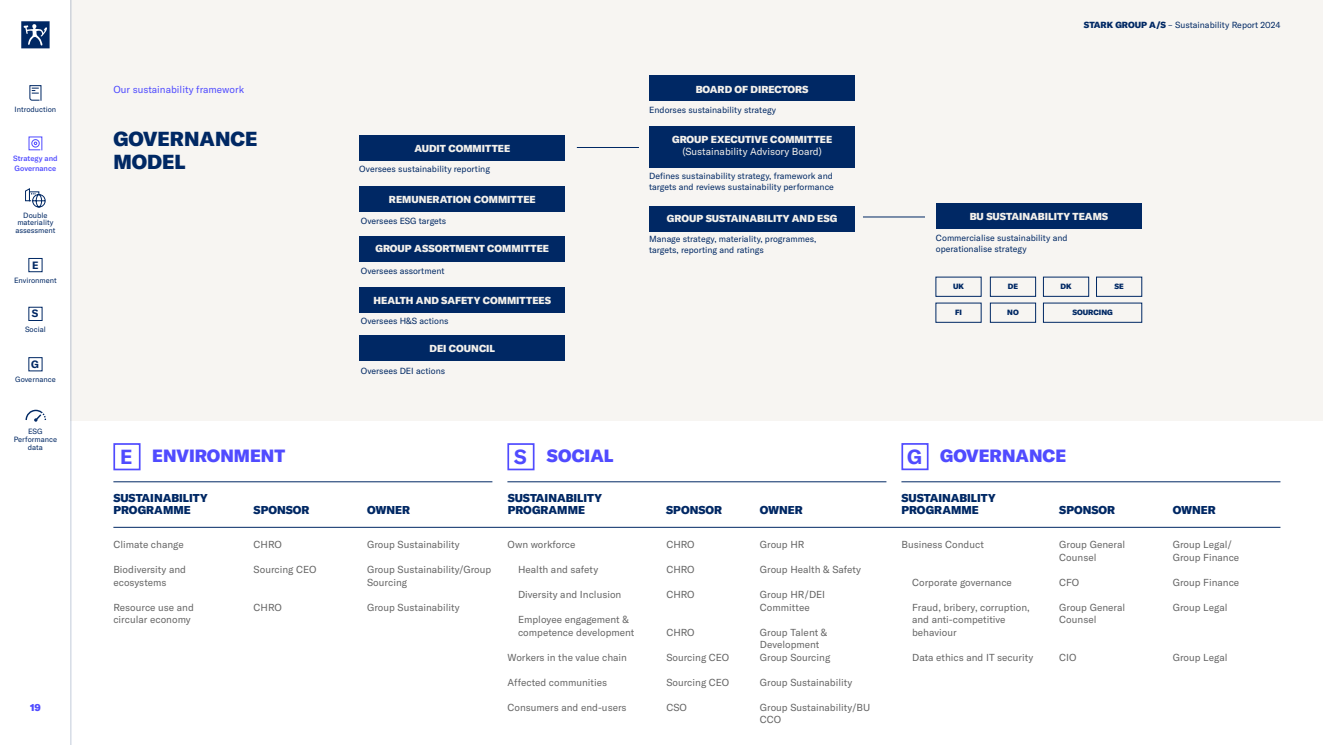
<style>
.page{position:relative;width:1323px;height:745px;background:#fff}
.page>*{position:absolute;margin:0;border:0;box-sizing:border-box;transform-origin:0 0}
.t1{font:700 20.12px "GT America";color:#504bff}
.t2{font:900 20px/22.5px "GT America";color:#002864}
.t3{font:700 20px "GT America";color:#504bff}
.t4{font:900 17.5px "GT America";color:#504bff}
.t5{font:900 11.25px/12.5px "GT America";color:#002864}
.t6{font:700 10.5px "GT America";color:#002864}
.t7{font:10px/12.5px "GT America";color:#666}
.t8{font:900 10px "GT America";color:#f3f0eb}
.t9{font:10px "GT America";color:#f3f0eb}
.t10{font:10px "GT America";color:#504bff}
.t11{font:900 10px "GT America";color:#504bff}
.t12{font:8.75px/11.2px "GT America";color:#002864}
.t13{font:7.5px/7.8px "GT America";color:#002864;text-align:center}
.t14{font:500 7.5px/9.4px "GT America";color:#504bff}
.t15{font:900 7.5px "GT America";color:#002864}
.s1{font-weight:900}
</style>
<div class="page">
<div style="left:71px;top:0;width:1252px;height:420px;background:#f7f5f2"></div>
<div style="left:936px;top:203px;width:206px;height:26px;background:#002864"></div>
<div style="left:649px;top:75px;width:206px;height:26px;background:#002864"></div>
<div style="left:649px;top:206px;width:206px;height:25px;background:#002864"></div>
<div style="left:649px;top:126px;width:206px;height:41px;background:#002864"></div>
<hr style="left:863px;top:217px;width:62px;height:1px;background:#002864">
<div style="left:359px;top:135px;width:206px;height:25px;background:#002864"></div>
<div style="left:359px;top:186px;width:206px;height:26px;background:#002864"></div>
<div style="left:359px;top:236px;width:206px;height:26px;background:#002864"></div>
<div style="left:359px;top:287px;width:206px;height:26px;background:#002864"></div>
<div style="left:359px;top:335px;width:206px;height:26px;background:#002864"></div>
<div style="left:990px;top:277px;width:46px;height:19px;border:1px solid #002864"></div>
<div style="left:1043px;top:277px;width:46px;height:19px;border:1px solid #002864"></div>
<div style="left:990px;top:303px;width:46px;height:19px;border:1px solid #002864"></div>
<hr style="left:577px;top:147px;width:62px;height:1px;background:#002864">
<div style="left:113px;top:443px;width:28px;height:27px;border:2px solid #504bff"></div>
<div style="left:507px;top:443px;width:27px;height:27px;border:2px solid #504bff"></div>
<div style="left:901px;top:443px;width:27px;height:27px;border:2px solid #504bff"></div>
<hr style="left:113px;top:526px;width:1167px;height:1px;background:#002864">
<hr style="left:113px;top:481px;width:379px;height:1px;background:#002864">
<hr style="left:507px;top:481px;width:379px;height:1px;background:#002864">
<hr style="left:901px;top:481px;width:379px;height:1px;background:#002864">
<hr style="left:71px;top:0;width:1px;height:744px;background:#002864">
<svg style="left:21px;top:21px;width:29px;height:27px"></svg>
<svg style="left:28px;top:136px;width:15px;height:15px"></svg>
<svg style="left:29px;top:85px;width:13px;height:16px"></svg>
<div style="left:28px;top:258px;width:15px;height:14px;border:1px solid #002864"></div>
<svg style="left:25px;top:188px;width:21px;height:20px"></svg>
<svg style="left:25px;top:409px;width:22px;height:13px"></svg>
<p class="t13" style="left:15px;top:105px;width:43px">Introduction</p>
<p class="t14" style="left:13px;top:154px;width:46px">Strategy and<br>Governance</p>
<p class="t13" style="left:15px;top:211px;width:42px">Double materiality assessment</p>
<p class="t6" style="left:32px;top:258px;width:8px">E</p>
<p class="t13" style="left:14px;top:276px;width:44px">Environment</p>
<p class="t6" style="left:32px;top:307px;width:8px">S</p>
<p class="t13" style="left:25px;top:325px;width:22px">Social</p>
<p class="t6" style="left:31px;top:357px;width:9px">G</p>
<p class="t13" style="left:15px;top:375px;width:42px">Governance</p>
<p class="t13" style="left:14px;top:427px;width:45px">ESG<br>Performance data</p>
<p class="t11" style="left:30px;top:700px;width:12px">19</p>
<p class="t10" style="left:113px;top:83px;width:132px">Our sustainability framework</p>
<h2 class="t2" style="left:113px;top:127px;width:145px">GOVERNANCE<br>MODEL</h2>
<p class="t8" style="left:414px;top:141px;width:97px">AUDIT COMMITTEE</p>
<p class="t12" style="left:359px;top:163px;width:132px">Oversees sustainability reporting</p>
<p class="t8" style="left:389px;top:192px;width:148px">REMUNERATION COMMITTEE</p>
<p class="t12" style="left:361px;top:215px;width:87px">Oversees ESG targets</p>
<p class="t8" style="left:375px;top:242px;width:175px">GROUP ASSORTMENT COMMITTEE</p>
<p class="t12" style="left:361px;top:265px;width:85px">Oversees assortment</p>
<p class="t8" style="left:373px;top:294px;width:179px">HEALTH AND SAFETY COMMITTEES</p>
<p class="t12" style="left:361px;top:315px;width:89px">Oversees H&amp;S actions</p>
<p class="t8" style="left:429px;top:342px;width:67px">DEI COUNCIL</p>
<p class="t12" style="left:361px;top:365px;width:86px">Oversees DEI actions</p>
<p class="t8" style="left:696px;top:83px;width:114px">BOARD OF DIRECTORS</p>
<p class="t12" style="left:649px;top:104px;width:128px">Endorses sustainability strategy</p>
<p class="t8" style="left:672px;top:133px;width:162px">GROUP EXECUTIVE COMMITTEE</p>
<p class="t9" style="left:682px;top:146px;width:141px">(Sustainability Advisory Board)</p>
<p class="t12" style="left:649px;top:170px;width:186px">Defines sustainability strategy, framework and targets and reviews sustainability performance</p>
<p class="t12" style="left:1084px;top:19px;width:198px"><span class="s1">STARK GROUP A/S</span> – Sustainability Report 2024</p>
<p class="t8" style="left:667px;top:211px;width:172px">GROUP SUSTAINABILITY AND ESG</p>
<p class="t8" style="left:970px;top:210px;width:140px">BU SUSTAINABILITY TEAMS</p>
<p class="t12" style="left:649px;top:233px;width:169px">Manage strategy, materiality, programmes, targets, reporting and ratings</p>
<p class="t12" style="left:936px;top:232px;width:133px">Commercialise sustainability and operationalise strategy</p>
<p class="t15" style="left:953px;top:282px;width:13px">UK</p>
<p class="t15" style="left:1008px;top:282px;width:12px">DE</p>
<p class="t15" style="left:1060px;top:282px;width:13px">DK</p>
<p class="t15" style="left:1114px;top:282px;width:11px">SE</p>
<p class="t15" style="left:955px;top:308px;width:8px">FI</p>
<p class="t15" style="left:1007px;top:308px;width:13px">NO</p>
<p class="t15" style="left:1072px;top:308px;width:42px">SOURCING</p>
<h1 class="t1" style="left:120px;top:443px;width:14px">E</h1>
<h2 class="t3" style="left:514px;top:444px;width:14px">S</h2>
<h2 class="t3" style="left:907px;top:443px;width:16px">G</h2>
<h3 class="t4" style="left:152px;top:444px;width:134px">ENVIRONMENT</h3>
<h3 class="t4" style="left:547px;top:444px;width:68px">SOCIAL</h3>
<h3 class="t4" style="left:940px;top:444px;width:127px">GOVERNANCE</h3>
<p class="t5" style="left:113px;top:491px;width:96px">SUSTAINABILITY<br>PROGRAMME</p>
<p class="t7" style="left:113px;top:538px;width:72px">Climate change</p>
<p class="t7" style="left:113px;top:563px;width:74px">Biodiversity and ecosystems</p>
<p class="t7" style="left:113px;top:600px;width:82px">Resource use and circular economy</p>
<p class="t5" style="left:508px;top:491px;width:96px">SUSTAINABILITY<br>PROGRAMME</p>
<p class="t5" style="left:901px;top:491px;width:96px">SUSTAINABILITY<br>PROGRAMME</p>
<p class="t5" style="left:254px;top:503px;width:57px">SPONSOR</p>
<p class="t5" style="left:367px;top:503px;width:45px">OWNER</p>
<p class="t5" style="left:666px;top:503px;width:57px">SPONSOR</p>
<p class="t5" style="left:760px;top:503px;width:45px">OWNER</p>
<p class="t5" style="left:1059px;top:503px;width:57px">SPONSOR</p>
<p class="t5" style="left:1173px;top:503px;width:45px">OWNER</p>
<p class="t7" style="left:507px;top:538px;width:70px">Own workforce</p>
<p class="t7" style="left:518px;top:563px;width:82px">Health and safety</p>
<p class="t7" style="left:518px;top:588px;width:105px">Diversity and Inclusion</p>
<p class="t7" style="left:518px;top:613px;width:118px">Employee engagement &amp; competence development</p>
<p class="t7" style="left:507px;top:650px;width:121px">Workers in the value chain</p>
<p class="t7" style="left:507px;top:675px;width:101px">Affected communities</p>
<p class="t7" style="left:507px;top:700px;width:121px">Consumers and end-users</p>
<p class="t7" style="left:1173px;top:538px;width:68px">Group Legal/<br>Group Finance</p>
<p class="t7" style="left:1173px;top:575px;width:68px">Group Finance</p>
<p class="t7" style="left:1173px;top:600px;width:56px">Group Legal</p>
<p class="t7" style="left:254px;top:538px;width:30px">CHRO</p>
<p class="t7" style="left:254px;top:563px;width:65px">Sourcing CEO</p>
<p class="t7" style="left:254px;top:600px;width:30px">CHRO</p>
<p class="t7" style="left:367px;top:538px;width:94px">Group Sustainability</p>
<p class="t7" style="left:367px;top:563px;width:126px">Group Sustainability/Group<br>Sourcing</p>
<p class="t7" style="left:367px;top:600px;width:94px">Group Sustainability</p>
<p class="t7" style="left:666px;top:538px;width:30px">CHRO</p>
<p class="t7" style="left:666px;top:563px;width:30px">CHRO</p>
<p class="t7" style="left:666px;top:588px;width:30px">CHRO</p>
<p class="t7" style="left:666px;top:625px;width:30px">CHRO</p>
<p class="t7" style="left:666px;top:650px;width:64px">Sourcing CEO</p>
<p class="t7" style="left:666px;top:675px;width:64px">Sourcing CEO</p>
<p class="t7" style="left:666px;top:700px;width:22px">CSO</p>
<p class="t7" style="left:760px;top:538px;width:46px">Group HR</p>
<p class="t7" style="left:760px;top:563px;width:103px">Group Health &amp; Safety</p>
<p class="t7" style="left:760px;top:588px;width:67px">Group HR/DEI<br>Committee</p>
<p class="t7" style="left:760px;top:625px;width:72px">Group Talent &amp;<br>Development<br>Group Sourcing</p>
<p class="t7" style="left:760px;top:675px;width:94px">Group Sustainability</p>
<p class="t7" style="left:760px;top:700px;width:112px">Group Sustainability/BU<br>CCO</p>
<p class="t7" style="left:901px;top:538px;width:84px">Business Conduct</p>
<p class="t7" style="left:912px;top:575px;width:101px">Corporate governance</p>
<p class="t7" style="left:912px;top:600px;width:119px">Fraud, bribery, corruption, and anti-competitive behaviour</p>
<p class="t7" style="left:912px;top:650px;width:123px">Data ethics and IT security</p>
<p class="t7" style="left:1059px;top:538px;width:67px">Group General<br>Counsel</p>
<p class="t7" style="left:1059px;top:575px;width:22px">CFO</p>
<p class="t7" style="left:1059px;top:600px;width:67px">Group General<br>Counsel</p>
<p class="t7" style="left:1059px;top:650px;width:19px">CIO</p>
<p class="t7" style="left:1173px;top:650px;width:56px">Group Legal</p>
</div>
